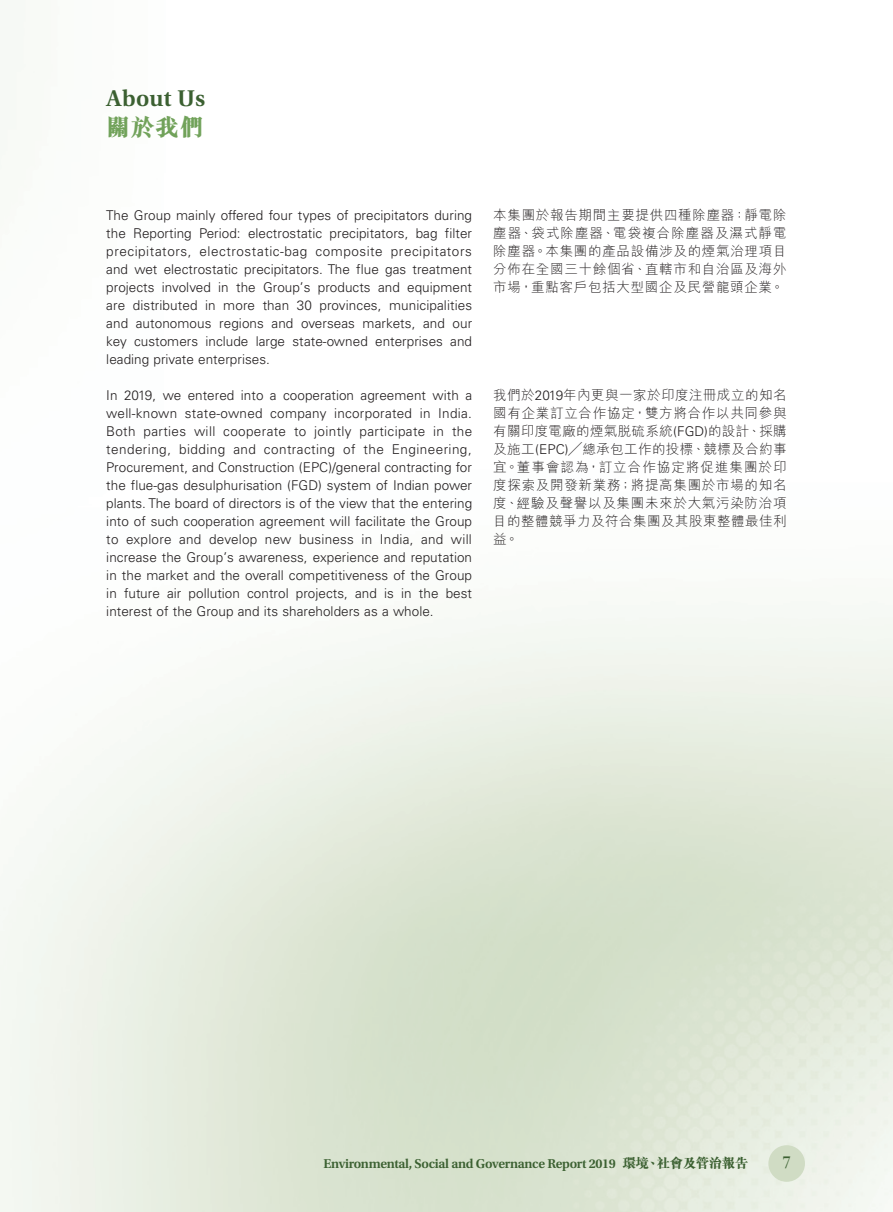
<style>
.page{position:relative;width:893px;height:1212px;background:#fff}
.page>*{position:absolute;margin:0;border:0;box-sizing:border-box;transform-origin:0 0}
.t1{font:600 24px "Utopia Std";letter-spacing:.01em;color:#3b6031}
.t2{font:800 24px "M Sung HK";color:#71a25a}
.Body_Text{font:700 16.5px "Electra LT Std";color:#3b6031}
.Body_Text-2{font:300 13.5px/18px "Univers LT Std";letter-spacing:.005em;color:#231f20;text-align:justify}
.C_Body_Text{font:300 13.5px/18px "M Hei HK";letter-spacing:.055em;color:#231f20;text-align:justify}
.t3{font:600 13.5px "Utopia Std";letter-spacing:-.025em;color:#3b6031}
.s1{font-family:"Univers LT Std"}
.s2{font-family:"M Sung HK";font-weight:800}
</style>
<div class="page">
<div style="left:768px;top:1145px;width:37px;height:37px;background:#d0dcc4;border-radius:50%"></div>
<p class="t1" style="left:106px;top:84px;width:100px">About Us</p>
<p class="t2" style="left:106px;top:115px;width:99px">關於我們</p>
<p class="Body_Text-2" style="left:106px;top:207px;width:367px">The Group mainly offered four types of precipitators during the Reporting Period: electrostatic precipitators, bag filter precipitators, electrostatic-bag composite precipitators and wet electrostatic precipitators. The flue gas treatment projects involved in the Group’s products and equipment are distributed in more than 30 provinces, municipalities and autonomous regions and overseas markets, and our key customers include large state-owned enterprises and leading private enterprises.</p>
<p class="Body_Text-2" style="left:106px;top:387px;width:367px">In 2019, we entered into a cooperation agreement with a well-known state-owned company incorporated in India.<br>Both parties will cooperate to jointly participate in the tendering, bidding and contracting of the Engineering, Procurement, and Construction (EPC)/general contracting for the flue-gas desulphurisation (FGD) system of Indian power plants. The board of directors is of the view that the entering into of such cooperation agreement will facilitate the Group to explore and develop new business in India, and will increase the Group’s awareness, experience and reputation in the market and the overall competitiveness of the Group in future air pollution control projects, and is in the best interest of the Group and its shareholders as a whole.</p>
<p class="C_Body_Text" style="left:493px;top:206px;width:295px">本集團於報告期間主要提供四種除塵器：靜電除塵器、袋式除塵器、電袋複合除塵器及濕式靜電除塵器。本集團的產品設備涉及的煙氣治理項目分佈在全國三十餘個省、直轄市和自治區及海外市場，重點客戶包括大型國企及民營龍頭企業。</p>
<p class="C_Body_Text" style="left:493px;top:386px;width:295px">我們於<span class="s1">2019</span>年內更與一家於印度注冊成立的知名國有企業訂立合作協定，雙方將合作以共同參與有關印度電廠的煙氣脫硫系統<span class="s1">(FGD)</span>的設計、採購及施工<span class="s1">(EPC)</span>╱總承包工作的投標、競標及合約事宜。董事會認為，訂立合作協定將促進集團於印度探索及開發新業務；將提高集團於市場的知名度、經驗及聲譽以及集團未來於大氣污染防治項目的整體競爭力及符合集團及其股東整體最佳利益。</p>
<p class="t3" style="left:324px;top:1156px;width:426px">Environmental, Social and Governance Report 2019 <span class="s2">環境、社會及管治報告</span></p>
<p class="Body_Text" style="left:782px;top:1152px;width:10px">7</p>
</div>
